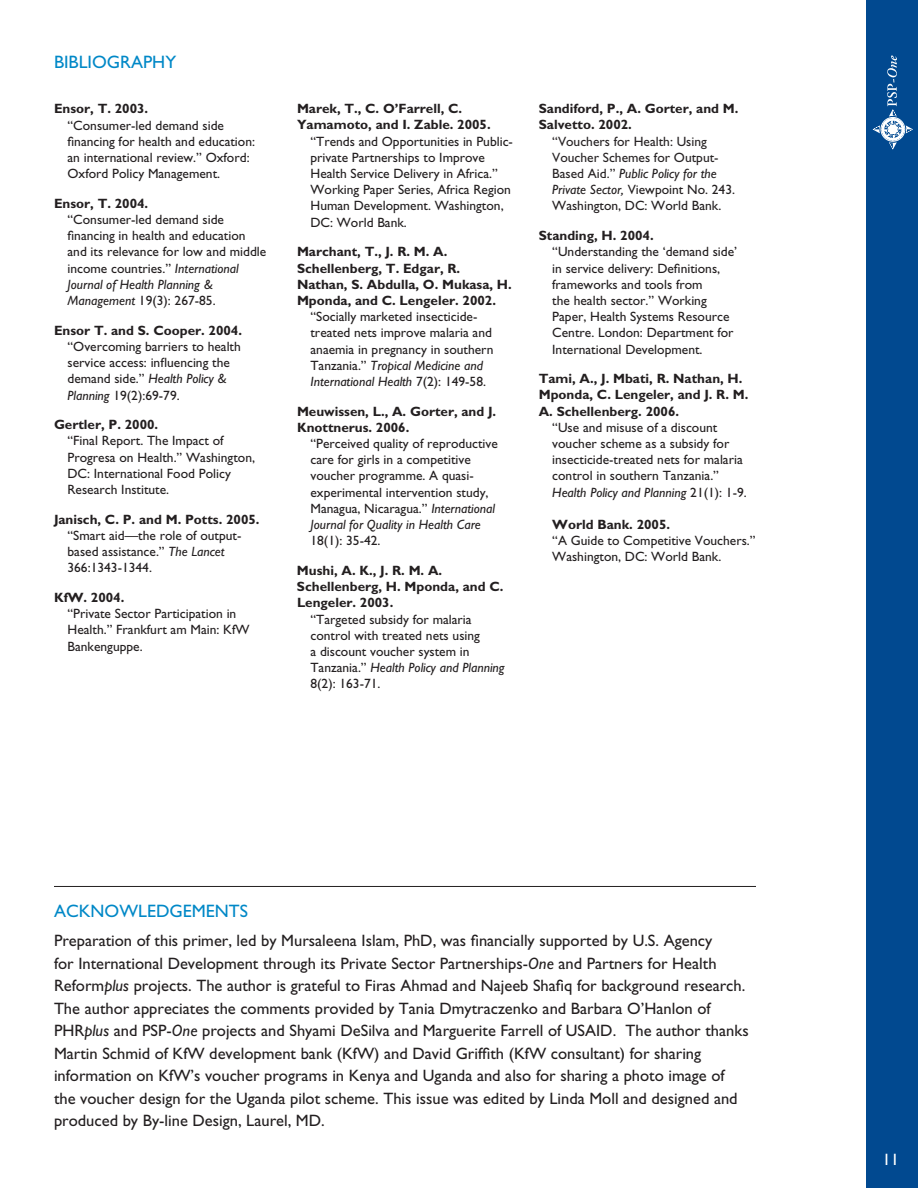
<style>
.page{position:relative;width:918px;height:1188px;background:#fff}
.page>*{position:absolute;margin:0;border:0;box-sizing:border-box;transform-origin:0 0}
.t1{font:18px "Gill Sans";color:#0088c7}
.t2{font:16.5px/22.5px "Gill Sans";color:#231f20}
.t3{font:16.5px "Gill Sans";color:#fff}
.t4{font:13.5px/16.2px "Gill Sans";color:#231f20}
.t5{font:700 13.5px/16.2px "Gill Sans";color:#231f20}
.t6{font:13.5px/16.2px "Gill Sans";color:#272324}
.s1{font-style:italic}
.s2{font-style:italic;color:#231f20}
.s3{color:#231f20}
</style>
<div class="page">
<div style="left:866px;top:0;width:52px;height:1188px;background:#014990"></div>
<svg style="left:873px;top:55px;width:40px;height:95px"></svg>
<hr style="left:54px;top:886px;width:702px;height:1px;background:#231f20">
<h1 class="t1" style="left:54px;top:51px;width:21px">Bibliograph</h1>
<h1 class="t1" style="left:165px;top:51px;width:12px">y</h1>
<p class="t5" style="left:54px;top:101px;width:96px">Ensor, T. 2003.</p>
<p class="t4" style="left:68px;top:117px;width:189px">“Consumer-led demand side financing for health and education: an international review.” Oxford:<br>Oxford Policy Management.</p>
<p class="t5" style="left:54px;top:195px;width:96px">Ensor, T. 2004.</p>
<p class="t4" style="left:68px;top:212px;width:200px">“Consumer-led demand side financing in health and education and its relevance for low and middle income countries.” <span class="s1">International<br>Journal of Health Planning &amp;<br>Management</span> 19(3): 267-85.</p>
<p class="t5" style="left:54px;top:322px;width:190px">Ensor T. and S. Cooper. 2004.</p>
<p class="t4" style="left:68px;top:338px;width:175px">“Overcoming barriers to health service access: influencing the demand side.” <span class="s1">Health Policy &amp;<br>Planning</span> 19(2):69-79.</p>
<p class="t5" style="left:54px;top:417px;width:106px">Gertler, P. 2000.</p>
<p class="t4" style="left:68px;top:433px;width:189px">“Final Report. The Impact of<br>Progresa on Health.” Washington,<br>DC: International Food Policy<br>Research Institute.</p>
<p class="t5" style="left:54px;top:511px;width:207px">Janisch, C. P. and M. Potts. 2005.</p>
<p class="t4" style="left:67px;top:527px;width:175px">“Smart aid—the role of output&shy;based assistance.” <span class="s1">The Lancet<br></span>366:1343-1344.</p>
<p class="t5" style="left:54px;top:589px;width:72px">KfW. 2004.</p>
<p class="t4" style="left:68px;top:606px;width:184px">“Private Sector Participation in<br>Health.” Frankfurt am Main: KfW<br>Bankenguppe.</p>
<p class="t5" style="left:297px;top:101px;width:195px">Marek, T., C. O’Farrell, C.<br>Yamamoto, and I . Zable. 2005.</p>
<p class="t4" style="left:310px;top:133px;width:204px">“Trends and Opportunities in Public&shy;private Partnerships to Improve<br>Health Service Delivery in Africa.”<br>Working Paper Series, Africa Region<br>Human Development. Washington,<br>DC: World Bank.</p>
<p class="t5" style="left:297px;top:244px;width:216px">Marchant, T., J. R. M. A.<br>Schellenberg, T. Edgar, R.<br>Nathan, S. Abdulla, O. Mukasa, H.<br>Mponda, and C. Lengeler. 2002.</p>
<p class="t4" style="left:310px;top:309px;width:184px">“Socially marketed insecticide&shy;treated nets improve malaria and anaemia in pregnancy in southern Tanzania.” <span class="s1">Tropical Medicine and International Health</span> 7(2): 149-58.</p>
<p class="t5" style="left:297px;top:403px;width:201px">Meuwissen, L., A. Gorter, and J.<br>Knottnerus. 2006.</p>
<p class="t4" style="left:310px;top:435px;width:189px">“Perceived quality of reproductive care for girls in a competitive voucher programme. A quasi&shy;experimental intervention study, Managua, Nicaragua.” <span class="s1">International Journal for Quality in Health Care</span></p>
<p class="t4" style="left:310px;top:533px;width:71px">18(1): 35-42.</p>
<p class="t5" style="left:297px;top:562px;width:208px">Mushi, A. K., J. R. M. A.<br>Schellenberg, H. Mponda, and C.<br>Lengeler. 2003.</p>
<p class="t4" style="left:310px;top:611px;width:196px">“Targeted subsidy for malaria control with treated nets using<br>a discount voucher system in<br>Tanzania.” <span class="s1">Health Policy and Planning<br></span>8(2): 163-71.</p>
<p class="t5" style="left:539px;top:101px;width:201px">Sandiford, P., A. Gorter, and M.<br>Salvetto. 2002.</p>
<p class="t6" style="left:552px;top:133px;width:184px">“Vouchers for Health: Using<br>Voucher Schemes for Output-<br>Based Aid.” <span class="s2">Public Policy for the<br>Private Sector,</span> <span class="s3">Viewpoint No. 243.<br>Washington, DC: World Bank.</span></p>
<p class="t5" style="left:539px;top:227px;width:116px">Standing, H. 2004.</p>
<p class="t4" style="left:552px;top:244px;width:186px">“Understanding the ‘demand side’ in service delivery: Definitions, frameworks and tools from<br>the health sector.” Working<br>Paper, Health Systems Resource<br>Centre. London: Department for<br>International Development.</p>
<p class="t5" style="left:539px;top:371px;width:211px">Tami, A., J. Mbati, R. Nathan, H.<br>Mponda, C. Lengeler, and J. R. M.<br>A. Schellenberg. 2006.</p>
<p class="t4" style="left:552px;top:419px;width:196px">“Use and misuse of a discount voucher scheme as a subsidy for insecticide-treated nets for malaria control in southern Tanzania.” <span class="s1">Health Policy and Planning</span> 21(1): 1-9.</p>
<p class="t5" style="left:552px;top:516px;width:119px">World Bank. 2005.</p>
<p class="t4" style="left:552px;top:533px;width:205px">“A Guide to Competitive Vouchers.”<br>Washington, DC: World Bank.</p>
<h1 class="t1" style="left:54px;top:900px;width:26px">Acknowledgements</h1>
<p class="t2" style="left:54px;top:929px;width:696px">Preparation of this primer, led by Mursaleena Islam, PhD, was financially supported by U.S. Agency<br>for International Development through its Private Sector Partnerships-<span class="s1">One</span> and Partners for Health Reform<span class="s1">plus</span> projects. The author is grateful to Firas Ahmad and Najeeb Shafiq for background research.<br>The author appreciates the comments provided by Tania Dmytraczenko and Barbara O’Hanlon of PHR<span class="s1">plus</span> and PSP-<span class="s1">One</span> projects and Shyami DeSilva and Marguerite Farrell of USAID. The author thanks Martin Schmid of KfW development bank (KfW) and David Griffith (KfW consultant) for sharing information on KfW’s voucher programs in Kenya and Uganda and also for sharing a photo image of the voucher design for the Uganda pilot scheme. This issue was edited by Linda Moll and designed and produced by By-line Design, Laurel, MD.</p>
<p class="t3" style="left:883px;top:1150px;width:18px">11</p>
</div>
